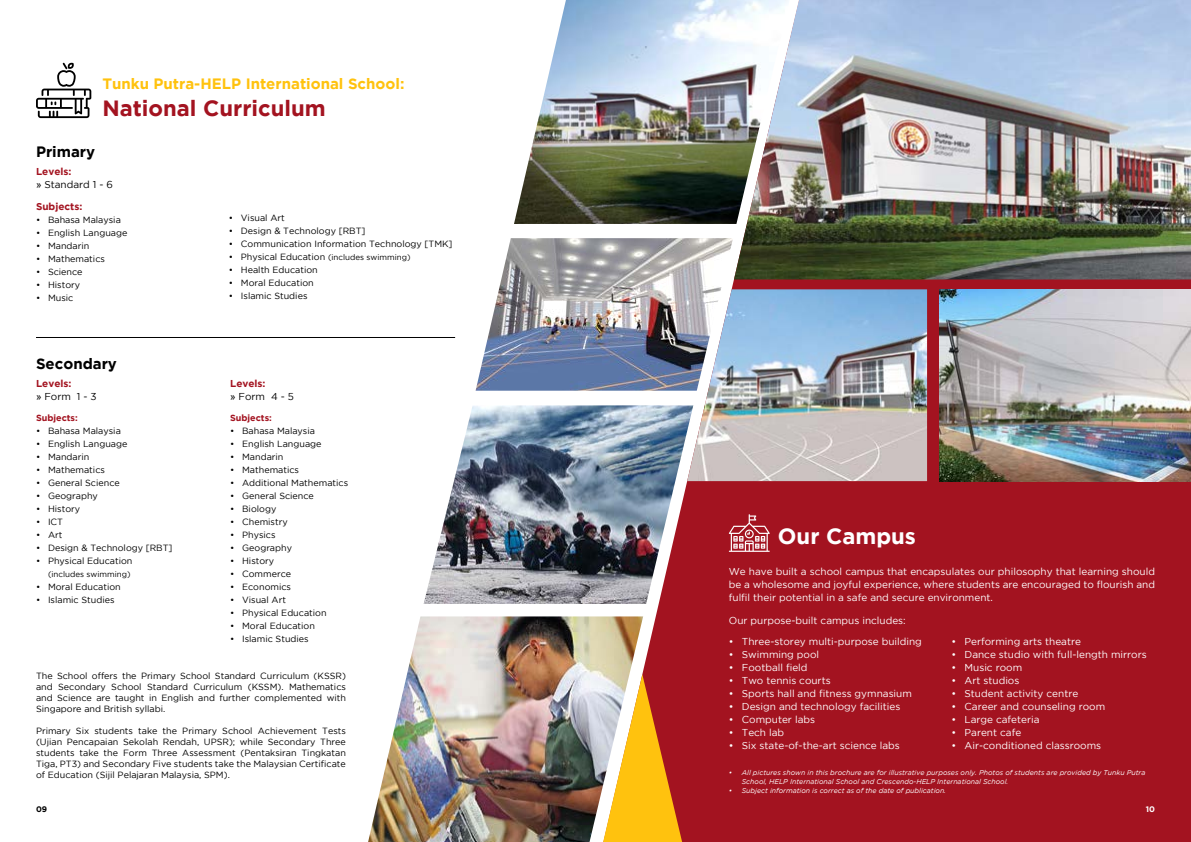
<style>
.page{position:relative;width:1191px;height:842px;background:#fff}
.page>*{position:absolute;margin:0;border:0;box-sizing:border-box;transform-origin:0 0}
.t1{font:700 22px "Gotham";color:#a31320}
.t2{font:700 22px "Gotham";color:#fff}
.t3{font:700 15px "Gotham";color:#ffc20e}
.t4{font:700 15px "Gotham";color:#000}
.t5{font:10px/13px "Gotham";color:#fff;text-align:justify}
.t6{font:700 10px/13px "Gotham";color:#a31320}
.t7{font:10px/13px "Gotham";color:#000}
.t8{font:9px/11px "Gotham";color:#000;text-align:justify}
.t9{font:700 9px "Gotham";color:#a31320}
.t10{font:8px "Gotham";color:#000}
.t11{font:700 8px "Gotham";color:#000}
.t12{font:700 8px "Gotham";color:#fff}
.t13{font:italic 7px/9px "Gotham";color:#fff}
.s1{font-weight:700;color:#a31320}
.s2{font-family:"Arial"}
.s3{font-size:8px}
.s4{font-family:"Arial";font-weight:400;color:#000}
.s5{font-weight:400;color:#000}
</style>
<div class="page">
<div style="left:810px;top:279px;width:381px;height:563px;background:#a31320"></div>
<img style="left:810px;top:0;width:381px;height:279px">
<img style="left:810px;top:289px;width:117px;height:192px">
<img style="left:423px;top:405px;width:144px;height:199px">
<img style="left:475px;top:238px;width:92px;height:153px">
<img style="left:514px;top:0;width:53px;height:224px">
<img style="left:940px;top:290px;width:251px;height:192px">
<img style="left:368px;top:616px;width:199px;height:226px">
<hr style="left:36px;top:337px;width:419px;height:1px;background:#000">
<svg style="left:36px;top:63px;width:55px;height:55px"></svg>
<img style="left:567px;top:0;width:243px;height:842px">
<h2 class="t3" style="left:102px;top:75px;width:303px">Tunku Putra-HELP International School:</h2>
<h1 class="t1" style="left:102px;top:95px;width:225px">National Curriculum</h1>
<h2 class="t4" style="left:36px;top:143px;width:61px">Primary</h2>
<p class="t7" style="left:36px;top:164px;width:78px"><span class="s1">Levels:<br></span><span class="s2">»</span> Standard 1 - 6</p>
<p class="t6" style="left:36px;top:200px;width:48px">Subjects:</p>
<p class="t8" style="left:36px;top:214px;width:86px">• Bahasa Malaysia</p>
<p class="t8" style="left:36px;top:227px;width:93px">• English Language</p>
<p class="t8" style="left:36px;top:240px;width:55px">• Mandarin</p>
<p class="t8" style="left:36px;top:253px;width:70px">• Mathematics</p>
<p class="t8" style="left:36px;top:266px;width:48px">• Science</p>
<p class="t8" style="left:36px;top:279px;width:46px">• History</p>
<p class="t8" style="left:36px;top:292px;width:39px">• Music</p>
<h2 class="t4" style="left:36px;top:355px;width:82px">Secondary</h2>
<p class="t8" style="left:229px;top:213px;width:57px">• Visual Art</p>
<p class="t8" style="left:229px;top:226px;width:138px">• Design &amp; Technology [RBT]</p>
<p class="t8" style="left:229px;top:239px;width:225px">• Communication Information Technology [TMK]</p>
<p class="t8" style="left:229px;top:252px;width:183px">• Physical Education <span class="s3">(includes swimming)</span></p>
<p class="t8" style="left:229px;top:265px;width:90px">• Health Education</p>
<p class="t8" style="left:229px;top:278px;width:86px">• Moral Education</p>
<p class="t8" style="left:229px;top:291px;width:80px">• Islamic Studies</p>
<p class="t6" style="left:36px;top:376px;width:62px">Levels:<br><span class="s4">»</span> <span class="s5">Form 1 - 3</span></p>
<p class="t6" style="left:230px;top:376px;width:65px">Levels:<br><span class="s4">»</span> <span class="s5">Form 4 - 5</span></p>
<p class="t9" style="left:36px;top:413px;width:43px">Subjects:</p>
<p class="t8" style="left:36px;top:425px;width:86px">• Bahasa Malaysia</p>
<p class="t8" style="left:36px;top:438px;width:93px">• English Language</p>
<p class="t8" style="left:36px;top:451px;width:55px">• Mandarin</p>
<p class="t8" style="left:36px;top:464px;width:70px">• Mathematics</p>
<p class="t8" style="left:36px;top:477px;width:85px">• General Science</p>
<p class="t8" style="left:36px;top:490px;width:63px">• Geography</p>
<p class="t8" style="left:36px;top:503px;width:46px">• History</p>
<p class="t8" style="left:36px;top:516px;width:29px">• ICT</p>
<p class="t8" style="left:36px;top:529px;width:28px">• Art</p>
<p class="t8" style="left:36px;top:542px;width:138px">• Design &amp; Technology [RBT]</p>
<p class="t8" style="left:36px;top:555px;width:98px">• Physical Education</p>
<p class="t10" style="left:48px;top:570px;width:84px">(includes swimming)</p>
<p class="t8" style="left:36px;top:581px;width:86px">• Moral Education</p>
<p class="t8" style="left:36px;top:594px;width:80px">• Islamic Studies</p>
<p class="t9" style="left:230px;top:413px;width:43px">Subjects:</p>
<p class="t8" style="left:230px;top:425px;width:86px">• Bahasa Malaysia</p>
<p class="t8" style="left:230px;top:438px;width:93px">• English Language</p>
<p class="t8" style="left:230px;top:451px;width:55px">• Mandarin</p>
<p class="t8" style="left:230px;top:464px;width:70px">• Mathematics</p>
<p class="t8" style="left:230px;top:477px;width:119px">• Additional Mathematics</p>
<p class="t8" style="left:230px;top:490px;width:85px">• General Science</p>
<p class="t8" style="left:230px;top:503px;width:48px">• Biology</p>
<p class="t8" style="left:230px;top:516px;width:59px">• Chemistry</p>
<p class="t8" style="left:230px;top:529px;width:47px">• Physics</p>
<p class="t8" style="left:230px;top:542px;width:63px">• Geography</p>
<p class="t8" style="left:230px;top:555px;width:46px">• History</p>
<p class="t8" style="left:230px;top:568px;width:63px">• Commerce</p>
<p class="t8" style="left:230px;top:581px;width:62px">• Economics</p>
<p class="t8" style="left:230px;top:594px;width:57px">• Visual Art</p>
<p class="t8" style="left:230px;top:607px;width:98px">• Physical Education</p>
<p class="t8" style="left:230px;top:620px;width:86px">• Moral Education</p>
<p class="t8" style="left:230px;top:633px;width:80px">• Islamic Studies</p>
<p class="t8" style="left:36px;top:671px;width:311px">The School offers the Primary School Standard Curriculum (KSSR) and Secondary School Standard Curriculum (KSSM). Mathematics and Science are taught in English and further complemented with Singapore and British syllabi.</p>
<p class="t8" style="left:36px;top:725px;width:311px">Primary Six students take the Primary School Achievement Tests (Ujian Pencapaian Sekolah Rendah, UPSR); while Secondary Three students take the Form Three Assessment (Pentaksiran Tingkatan Tiga, PT3) and Secondary Five students take the Malaysian Certificate of Education (Sijil Pelajaran Malaysia, SPM).</p>
<h1 class="t2" style="left:778px;top:523px;width:139px">Our Campus</h1>
<p class="t5" style="left:729px;top:565px;width:428px">We have built a school campus that encapsulates our philosophy that learning should be a wholesome and joyful experience, where students are encouraged to flourish and fulfil their potential in a safe and secure environment.</p>
<p class="t5" style="left:729px;top:613px;width:178px">Our purpose-built campus includes:</p>
<p class="t5" style="left:729px;top:635px;width:194px">• Three-storey multi-purpose building</p>
<p class="t5" style="left:729px;top:648px;width:92px">• Swimming pool</p>
<p class="t5" style="left:729px;top:661px;width:80px">• Football field</p>
<p class="t5" style="left:729px;top:674px;width:103px">• Two tennis courts</p>
<p class="t5" style="left:729px;top:687px;width:185px">• Sports hall and fitness gymnasium</p>
<p class="t5" style="left:729px;top:700px;width:173px">• Design and technology facilities</p>
<p class="t5" style="left:729px;top:713px;width:88px">• Computer labs</p>
<p class="t5" style="left:729px;top:726px;width:57px">• Tech lab</p>
<p class="t5" style="left:729px;top:739px;width:172px">• Six state-of-the-art science labs</p>
<p class="t5" style="left:951px;top:635px;width:131px">• Performing arts theatre</p>
<p class="t5" style="left:951px;top:648px;width:197px">• Dance studio with full-length mirrors</p>
<p class="t5" style="left:951px;top:661px;width:72px">• Music room</p>
<p class="t5" style="left:951px;top:674px;width:69px">• Art studios</p>
<p class="t5" style="left:951px;top:687px;width:128px">• Student activity centre</p>
<p class="t5" style="left:951px;top:700px;width:155px">• Career and counseling room</p>
<p class="t5" style="left:951px;top:713px;width:90px">• Large cafeteria</p>
<p class="t5" style="left:951px;top:726px;width:71px">• Parent cafe</p>
<p class="t5" style="left:951px;top:739px;width:151px">• Air-conditioned classrooms</p>
<p class="t13" style="left:742px;top:768px;width:405px;text-indent:-13px">• All pictures shown in this brochure are for illustrative purposes only. Photos of students are provided by Tunku Putra<br>School, HELP International School and Crescendo-HELP International School.</p>
<p class="t13" style="left:729px;top:786px;width:219px">• Subject information is correct as of the date of publication.</p>
<p class="t11" style="left:36px;top:804px;width:13px">09</p>
<p class="t12" style="left:1145px;top:804px;width:11px">10</p>
</div>
